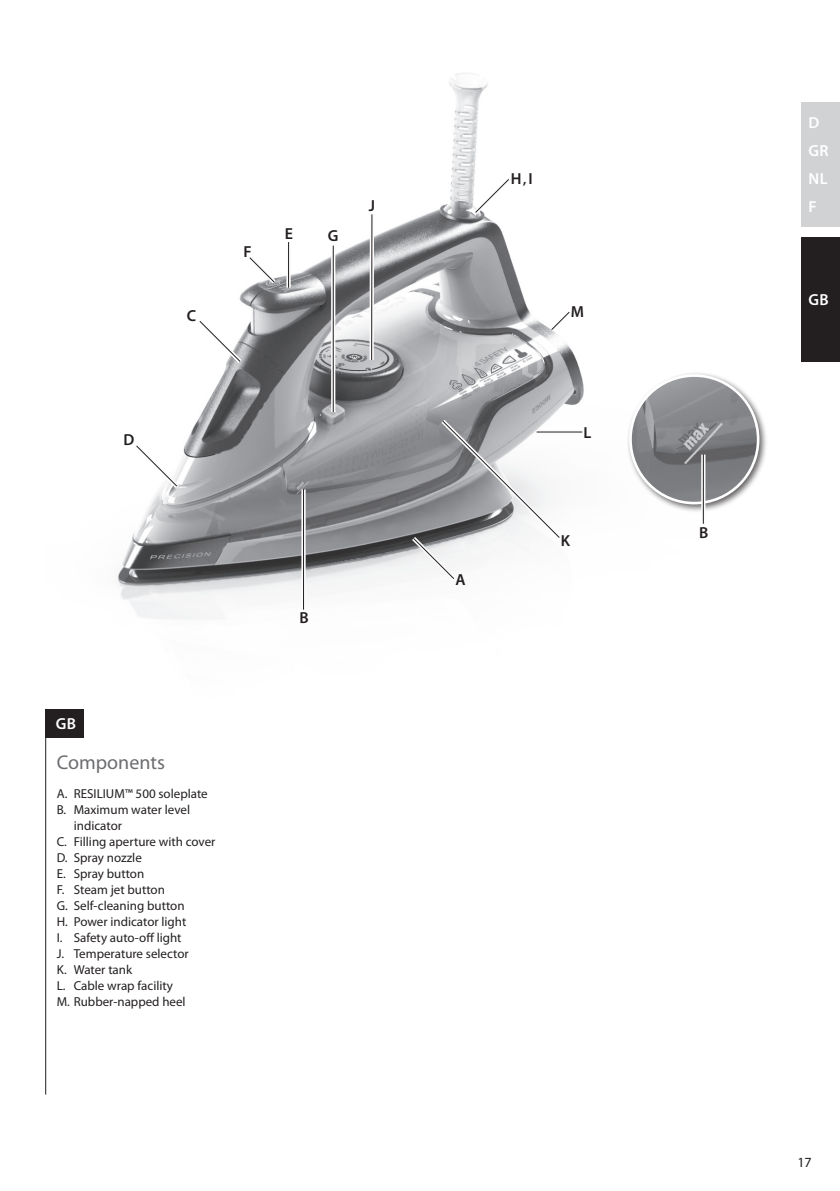
<style>
.page{position:relative;width:840px;height:1191px;background:#fff}
.page>*{position:absolute;margin:0;border:0;box-sizing:border-box;transform-origin:0 0}
.t1{font:20px "Myriad Pro";color:#6c6d70}
.t2{font:600 16px "Myriad Pro";color:#231f20}
.t3{font:600 16px/28px "Myriad Pro";letter-spacing:.02em;color:#fff}
.t4{font:14px "Myriad Pro";color:#231f20}
.t5{font:13px "Myriad Pro";color:#231f20}
.s1{font-size:14px}
</style>
<div class="page">
<div style="left:801px;top:102px;width:38px;height:125px;background:#d1d2d4"></div>
<div style="left:801px;top:237px;width:38px;height:124px;background:#231f20"></div>
<img style="left:117px;top:73px;width:587px;height:546px">
<hr style="left:45px;top:709px;width:1px;height:385px;background:#231f20">
<div style="left:45px;top:709px;width:39px;height:28px;background:#231f20"></div>
<svg style="left:286px;top:242px;width:4px;height:46px"></svg>
<svg style="left:565px;top:430px;width:17px;height:4px"></svg>
<svg style="left:331px;top:246px;width:4px;height:166px"></svg>
<svg style="left:369px;top:214px;width:5px;height:146px"></svg>
<svg style="left:301px;top:489px;width:4px;height:120px"></svg>
<hr style="left:288px;top:242px;width:1px;height:46px;background:#231f20">
<hr style="left:536px;top:431px;width:46px;height:1px;background:#231f20">
<hr style="left:332px;top:246px;width:1px;height:166px;background:#231f20">
<hr style="left:371px;top:214px;width:1px;height:146px;background:#231f20">
<svg style="left:244px;top:252px;width:36px;height:36px"></svg>
<hr style="left:303px;top:489px;width:1px;height:120px;background:#231f20">
<svg style="left:407px;top:415px;width:158px;height:169px"></svg>
<svg style="left:469px;top:173px;width:46px;height:46px"></svg>
<svg style="left:545px;top:306px;width:30px;height:30px"></svg>
<svg style="left:194px;top:315px;width:52px;height:52px"></svg>
<svg style="left:130px;top:440px;width:53px;height:52px"></svg>
<div style="left:625px;top:371px;width:143px;height:142px;background:#231f20;opacity:.7"></div>
<img style="left:630px;top:375px;width:127px;height:128px;border-radius:64px">
<div style="left:629px;top:374px;width:130px;height:130px;border:3px solid #fff;border-radius:50%"></div>
<svg style="left:700px;top:454px;width:5px;height:69px"></svg>
<hr style="left:702px;top:454px;width:1px;height:70px;background:#231f20">
<p class="t2" style="left:123px;top:430px;width:11px">D</p>
<p class="t2" style="left:187px;top:305px;width:11px">C</p>
<p class="t2" style="left:243px;top:241px;width:10px">F</p>
<p class="t2" style="left:284px;top:223px;width:10px">E</p>
<p class="t2" style="left:327px;top:225px;width:12px">G</p>
<p class="t2" style="left:368px;top:195px;width:8px">J</p>
<p class="t3" style="left:56px;top:709px;width:22px">GB</p>
<h1 class="t1" style="left:57px;top:750px;width:110px">Components</h1>
<p class="t5" style="left:57px;top:785px;width:152px">A. RESILIUM™ 500 soleplate</p>
<p class="t5" style="left:57px;top:801px;width:135px">B. Maximum water level</p>
<p class="t5" style="left:74px;top:817px;width:50px">indicator</p>
<p class="t5" style="left:57px;top:833px;width:160px">C. Filling aperture with cover</p>
<p class="t5" style="left:57px;top:849px;width:87px">D. Spray nozzle</p>
<p class="t5" style="left:57px;top:865px;width:89px">E. Spray button</p>
<p class="t5" style="left:57px;top:881px;width:110px">F. Steam jet button</p>
<p class="t5" style="left:57px;top:897px;width:129px">G. Self-cleaning button</p>
<p class="t5" style="left:57px;top:913px;width:131px">H. Power indicator light</p>
<p class="t5" style="left:57px;top:929px;width:126px">I. Safety auto-off light</p>
<p class="t5" style="left:57px;top:945px;width:133px">J. Temperature selector</p>
<p class="t5" style="left:57px;top:961px;width:77px">K. Water tank</p>
<p class="t5" style="left:57px;top:977px;width:118px">L. Cable wrap facility</p>
<p class="t5" style="left:57px;top:993px;width:130px">M. Rubber-napped heel</p>
<p class="t2" style="left:299px;top:607px;width:11px">B</p>
<p class="t2" style="left:510px;top:168px;width:23px">H<span class="s1">,</span>I</p>
<p class="t2" style="left:455px;top:569px;width:12px">A</p>
<p class="t2" style="left:570px;top:301px;width:15px">M</p>
<p class="t2" style="left:583px;top:422px;width:9px">L</p>
<p class="t2" style="left:560px;top:530px;width:11px">K</p>
<p class="t2" style="left:698px;top:523px;width:11px">B</p>
<p class="t3" style="left:808px;top:109px;width:22px">d<br>GR<br>NL<br>F</p>
<p class="t3" style="left:808px;top:285px;width:22px">GB</p>
<p class="t4" style="left:797px;top:1154px;width:16px">17</p>
</div>
